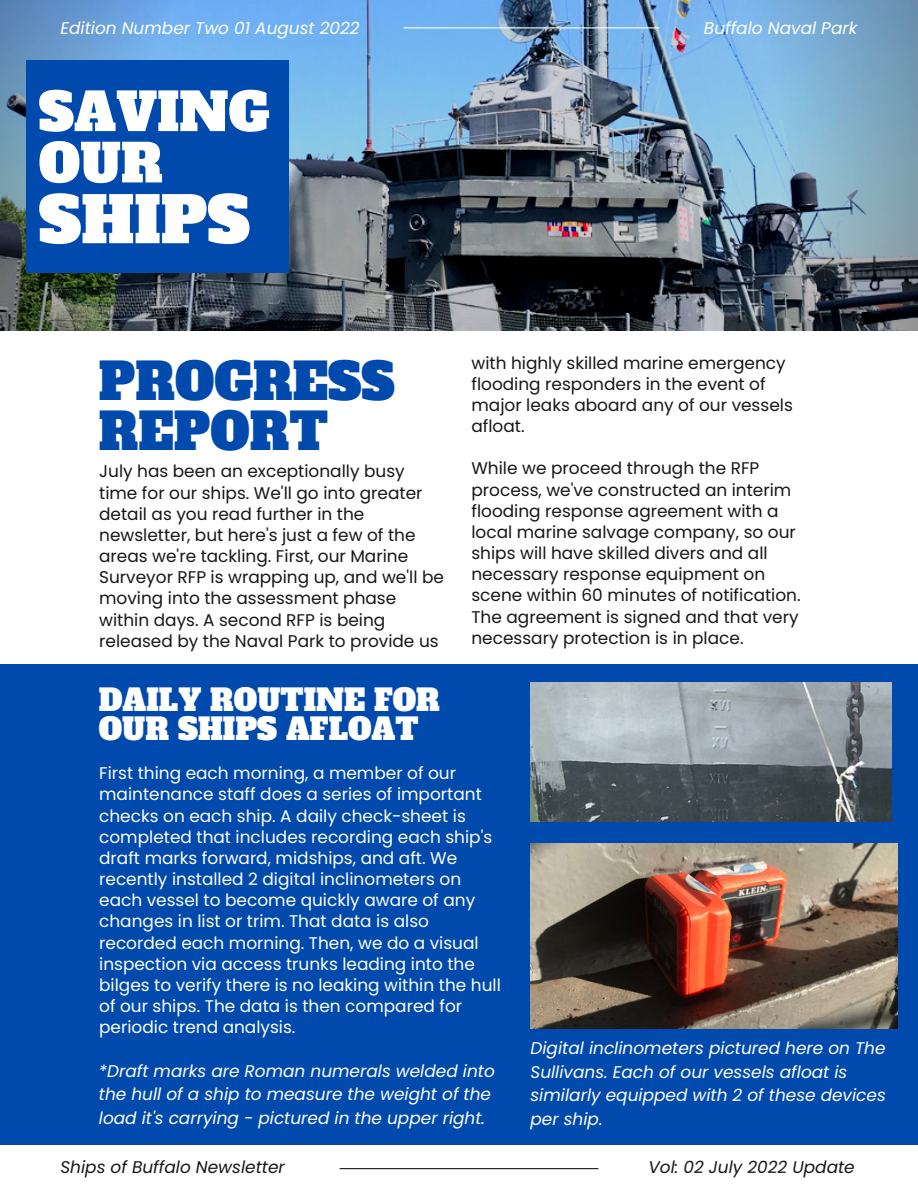
<style>
.page{position:relative;width:918px;height:1188px;background:#fff}
.page>*{position:absolute;margin:0;border:0;box-sizing:border-box;transform-origin:0 0}
.t1{font:63.15px "Alfa Slab One";color:#fff}
.t2{font:52.35px/51.3px "Alfa Slab One";color:#fff}
.t3{font:49.65px/49.5px "Alfa Slab One";color:#004aad}
.t4{font:29.7px/29.7px "Alfa Slab One";color:#fff}
.t5{font:16.95px/21.1px "Poppins";color:#171717}
.t6{font:16.95px/21.1px "Poppins";color:#fff}
.t7{font:italic 16.95px/23.7px "Poppins";color:#fff}
.t8{font:italic 16.95px "Poppins";color:#171717}
</style>
<div class="page">
<div style="left:0;top:664px;width:918px;height:481px;background:#004aad"></div>
<img style="left:530px;top:682px;width:362px;height:140px">
<img style="left:0;top:0;width:918px;height:330px">
<div style="left:26px;top:61px;width:262px;height:212px;background:#004aad"></div>
<hr style="left:404px;top:27px;width:255px;height:1px;background:#fff">
<hr style="left:340px;top:1168px;width:258px;height:1px;background:#171717">
<img style="left:530px;top:843px;width:367px;height:186px">
<p class="t7" style="left:60px;top:16px;width:301px">Edition Number Two 01 August 2022</p>
<h2 class="t2" style="left:39px;top:87px;width:232px">SAVING<br>OUR</h2>
<h1 class="t1" style="left:39px;top:178px;width:213px">SHIPS</h1>
<p class="t7" style="left:704px;top:16px;width:155px">Buffalo Naval Park</p>
<h3 class="t3" style="left:99px;top:358px;width:298px">PROGRESS<br>REPORT</h3>
<p class="t5" style="left:99px;top:461px;width:346px">July has been an exceptionally busy time for our ships. We'll go into greater detail as you read further in the newsletter, but here's just a few of the areas we're tackling. First, our Marine Surveyor RFP is wrapping up, and we'll be moving into the assessment phase within days. A second RFP is being released by the Naval Park to provide us</p>
<h3 class="t4" style="left:99px;top:685px;width:343px">DAILY ROUTINE FOR<br>OUR SHIPS AFLOAT</h3>
<p class="t5" style="left:471px;top:352px;width:323px">with highly skilled marine emergency flooding responders in the event of major leaks aboard any of our vessels afloat.</p>
<p class="t5" style="left:471px;top:458px;width:331px">While we proceed through the RFP process, we've constructed an interim flooding response agreement with a local marine salvage company, so our ships will have skilled divers and all necessary response equipment on scene within 60 minutes of notification.<br>The agreement is signed and that very necessary protection is in place.</p>
<p class="t6" style="left:99px;top:763px;width:403px">First thing each morning, a member of our maintenance staff does a series of important checks on each ship. A daily check-sheet is completed that includes recording each ship's draft marks forward, midships, and aft. We recently installed 2 digital inclinometers on each vessel to become quickly aware of any changes in list or trim. That data is also recorded each morning. Then, we do a visual inspection via access trunks leading into the bilges to verify there is no leaking within the hull of our ships. The data is then compared for periodic trend analysis.</p>
<p class="t7" style="left:99px;top:1059px;width:398px">*Draft marks are Roman numerals welded into the hull of a ship to measure the weight of the load it's carrying - pictured in the upper right.</p>
<p class="t7" style="left:530px;top:1036px;width:357px">Digital inclinometers pictured here on The Sullivans. Each of our vessels afloat is similarly equipped with 2 of these devices per ship.</p>
<p class="t8" style="left:60px;top:1155px;width:226px">Ships of Buffalo Newsletter</p>
<p class="t8" style="left:648px;top:1155px;width:208px">Vol: 02 July 2022 Update</p>
</div>
